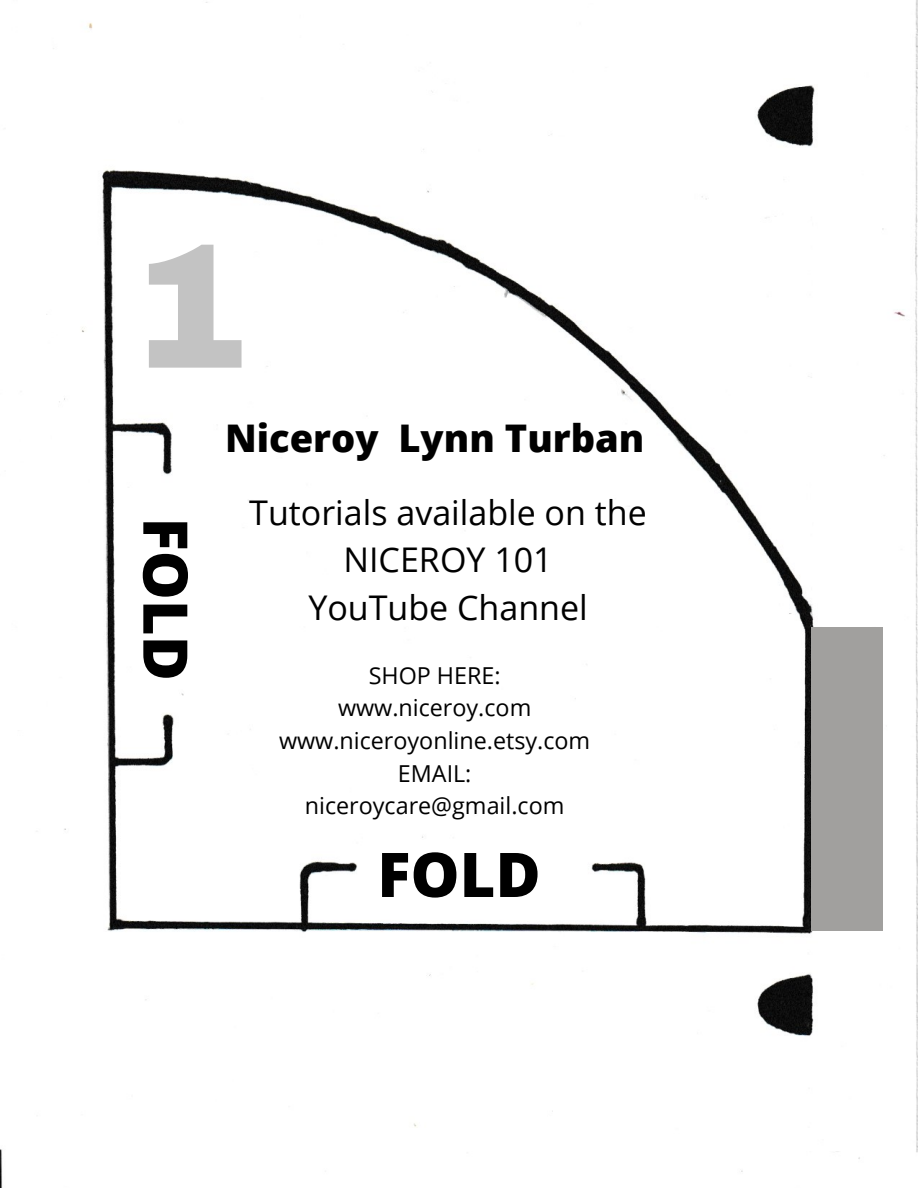
<style>
.page{position:relative;width:918px;height:1188px;background:#fff}
.page>*{position:absolute;margin:0;border:0;box-sizing:border-box;transform-origin:0 0}
.t1{font:900 178.5px "Archivo";color:#c3c3c3}
.t2{font:800 61.65px "Open Sans";color:#000}
.t3{font:800 38.1px "Open Sans";color:#000}
.t4{font:34.05px "Open Sans";color:#000}
.t5{font:23.25px "Open Sans";color:#000}
</style>
<div class="page">
<img style="left:0;top:0;width:918px;height:1188px">
<div style="left:811px;top:627px;width:72px;height:304px;background:#a1a09e"></div>
<p class="t1" style="left:130px;top:211px;width:121px">1</p>
<p class="t2" style="left:209px;top:518px;width:165px;rotate:90deg">FOLD</p>
<p class="t3" style="left:225px;top:412px;width:421px">Niceroy Lynn Turban</p>
<p class="t4" style="left:249px;top:488px;width:399px">Tutorials available on the</p>
<p class="t4" style="left:344px;top:536px;width:211px">NICEROY 101</p>
<p class="t4" style="left:308px;top:583px;width:281px">YouTube Channel</p>
<p class="t5" style="left:369px;top:659px;width:133px">SHOP HERE:</p>
<p class="t5" style="left:338px;top:692px;width:195px">www.niceroy.com</p>
<p class="t5" style="left:279px;top:724px;width:313px">www.niceroyonline.etsy.com</p>
<p class="t5" style="left:398px;top:757px;width:75px">EMAIL:</p>
<p class="t5" style="left:305px;top:789px;width:261px">niceroycare@gmail.com</p>
<p class="t2" style="left:377px;top:831px;width:165px">FOLD</p>
</div>
